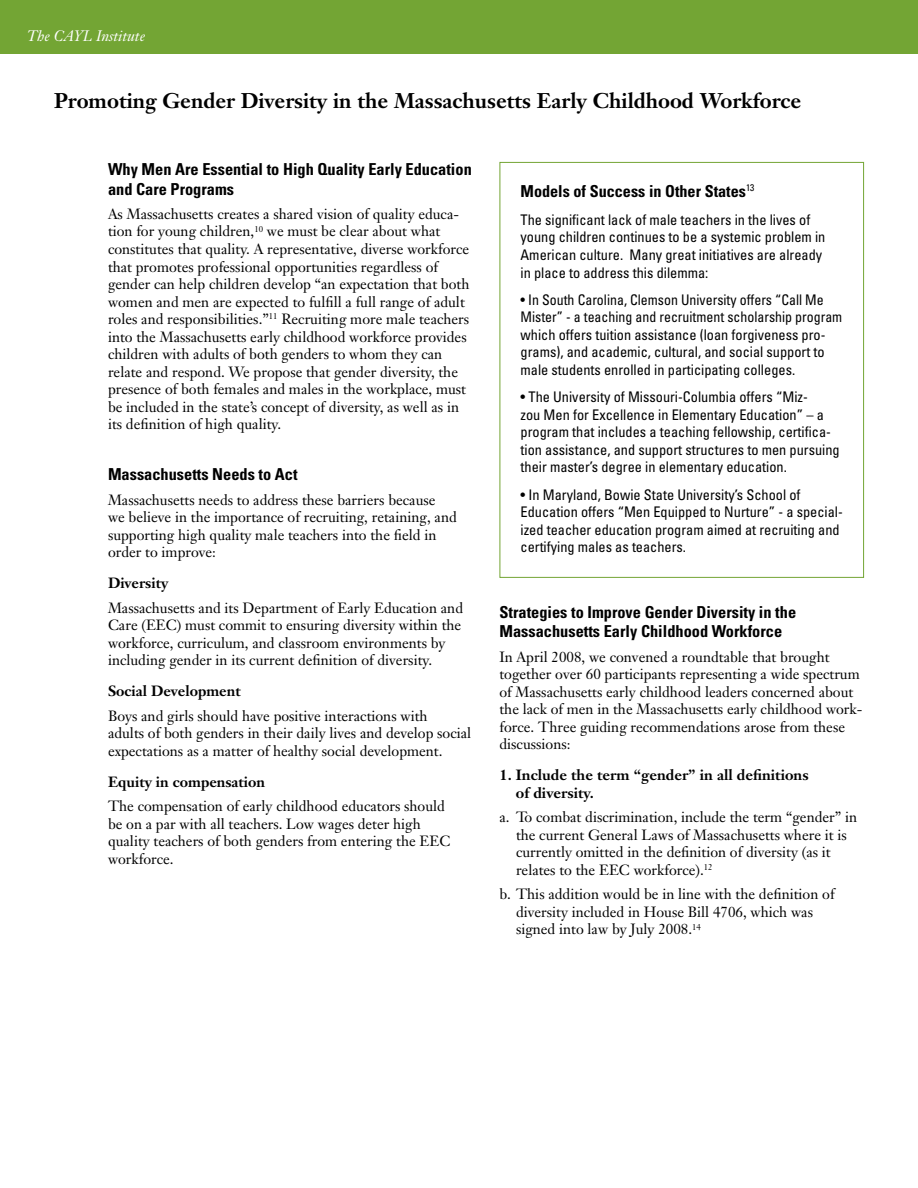
<style>
.page{position:relative;width:918px;height:1188px;background:#fff}
.page>*{position:absolute;margin:0;border:0;box-sizing:border-box;transform-origin:0 0}
.t1{font:700 21px "Janson Text";color:#000}
.t2{font:700 condensed 16.5px/19.8px "Univers";color:#000}
.t3{font:italic 15px "Janson Text";color:#fff}
.t4{font:14.7px/17.5px "Janson Text";color:#000}
.t5{font:condensed 14.7px/17.5px "Univers";color:#000}
.t6{font:condensed 14.7px/17.5px "Univers";color:#000;scale:.95 1}
.t7{font:700 14.7px/17.5px "Janson Text";color:#000}
</style>
<div class="page">
<div style="left:0;top:0;width:918px;height:54px;background:#73a534"></div>
<div style="left:499px;top:162px;width:365px;height:416px;border:1px solid #73a534"></div>
<p class="t3" style="left:27px;top:26px;width:120px">The CAYL Institute</p>
<h1 class="t1" style="left:54px;top:87px;width:749px">Promoting Gender Diversity in the Massachusetts Early Childhood Workforce</h1>
<p class="t2" style="left:108px;top:159px;width:365px">Why Men Are Essential to High Quality Early Education and Care Programs</p>
<p class="t4" style="left:108px;top:205px;width:363px">As Massachusetts creates a shared vision of quality educa&shy;tion for young children,<sup>10</sup> we must be clear about what constitutes that quality. A representative, diverse workforce that promotes professional opportunities regardless of gender can help children develop “an expectation that both women and men are expected to fulfill a full range of adult roles and responsibilities.”<sup>11</sup> Recruiting more male teachers into the Massachusetts early childhood workforce provides children with adults of both genders to whom they can relate and respond. We propose that gender diversity, the presence of both females and males in the workplace, must be included in the state’s concept of diversity, as well as in its definition of high quality.</p>
<p class="t2" style="left:108px;top:464px;width:191px">Massachusetts Needs to Act</p>
<p class="t4" style="left:108px;top:491px;width:350px">Massachusetts needs to address these barriers because<br>we believe in the importance of recruiting, retaining, and supporting high quality male teachers into the field in order to improve:</p>
<p class="t7" style="left:108px;top:574px;width:62px">Diversity</p>
<p class="t4" style="left:108px;top:599px;width:357px">Massachusetts and its Department of Early Education and Care (EEC) must commit to ensuring diversity within the workforce, curriculum, and classroom environments by including gender in its current definition of diversity.</p>
<p class="t7" style="left:108px;top:682px;width:134px">Social Development</p>
<p class="t4" style="left:108px;top:707px;width:365px">Boys and girls should have positive interactions with<br>adults of both genders in their daily lives and develop social expectations as a matter of healthy social development.</p>
<p class="t7" style="left:108px;top:773px;width:159px">Equity in compensation</p>
<p class="t4" style="left:108px;top:797px;width:344px">The compensation of early childhood educators should be on a par with all teachers. Low wages deter high quality teachers of both genders from entering the EEC workforce.</p>
<p class="t2" style="left:521px;top:180px;width:235px">Models of Success in Other States<sup>13</sup></p>
<p class="t5" style="left:521px;top:210px;width:306px">The significant lack of male teachers in the lives of young children continues to be a systemic problem in American culture. Many great initiatives are already in place to address this dilemma:</p>
<p class="t6" style="left:521px;top:290px;width:340px">• In South Carolina, Clemson University offers “Call Me Mister” - a teaching and recruitment scholarship program which offers tuition assistance (loan forgiveness pro&shy;grams), and academic, cultural, and social support to male students enrolled in participating colleges.</p>
<p class="t5" style="left:521px;top:388px;width:321px">• The University of Missouri-Columbia offers “Miz-<br>zou Men for Excellence in Elementary Education” – a program that includes a teaching fellowship, certifica&shy;tion assistance, and support structures to men pursuing their master’s degree in elementary education.</p>
<p class="t5" style="left:521px;top:485px;width:324px">• In Maryland, Bowie State University’s School of Education offers “Men Equipped to Nurture” - a special&shy;ized teacher education program aimed at recruiting and certifying males as teachers.</p>
<p class="t2" style="left:500px;top:602px;width:298px">Strategies to Improve Gender Diversity in the<br>Massachusetts Early Childhood Workforce</p>
<p class="t4" style="left:500px;top:648px;width:364px">In April 2008, we convened a roundtable that brought together over 60 participants representing a wide spectrum of Massachusetts early childhood leaders concerned about the lack of men in the Massachusetts early childhood work&shy;force. Three guiding recommendations arose from these discussions:</p>
<p class="t7" style="left:516px;top:766px;width:294px;text-indent:-16px">1. Include the term “gender” in all definitions of diversity.</p>
<p class="t4" style="left:516px;top:808px;width:343px;text-indent:-17px">a. To combat discrimination, include the term “gender” in the current General Laws of Massachusetts where it is currently omitted in the definition of diversity (as it relates to the EEC workforce).<sup>12</sup></p>
<p class="t4" style="left:516px;top:885px;width:320px;text-indent:-17px">b. This addition would be in line with the definition of diversity included in House Bill 4706, which was signed into law by July 2008.<sup>14</sup></p>
</div>
